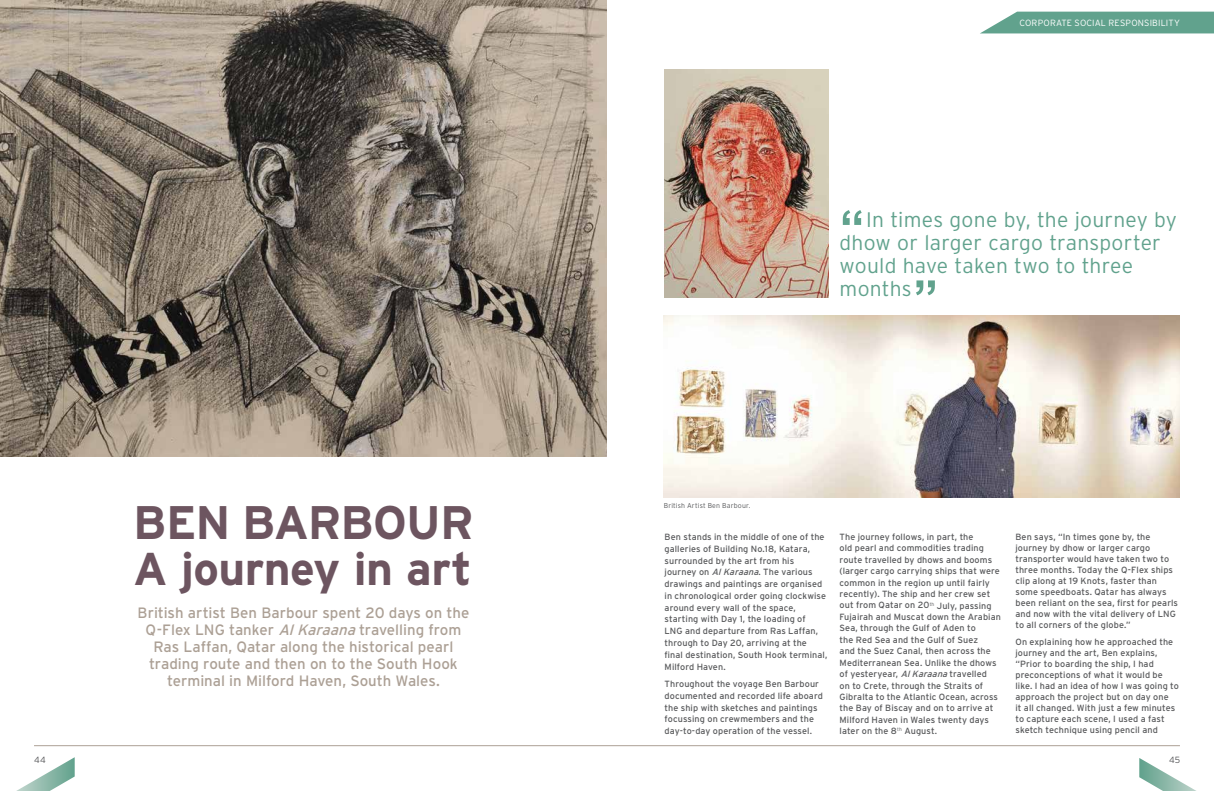
<style>
.page{position:relative;width:1214px;height:791px;background:#fff}
.page>*{position:absolute;margin:0;border:0;box-sizing:border-box;transform-origin:0 0}
.t1{font:700 50px "Arial";color:#61a28d}
.t2{font:700 47px "Interstate";color:#6d5560}
.t3{font:700 46px "Interstate";letter-spacing:-.01em;color:#6d5560}
.t4{font:300 21px/23px "Interstate";letter-spacing:.01em;color:#61a28d}
.t5{font:15px/17px "Interstate";color:#aca095;text-align:center}
.t6{font:9px/11.4px "Interstate";letter-spacing:.01em;color:#58595b}
.t7{font:300 9px "Interstate";letter-spacing:.02em;color:#fff}
.t8{font:300 9px "Interstate";color:#58595b}
.t9{font:300 7px "Interstate";letter-spacing:.025em;color:#58595b}
.s1{font-style:italic}
</style>
<div class="page">
<img style="left:663px;top:316px;width:516px;height:182px">
<img style="left:664px;top:69px;width:164px;height:228px">
<img style="left:0;top:0;width:607px;height:456px">
<svg style="left:981px;top:12px;width:232px;height:21px;background:#6ca995"></svg>
<svg style="left:16px;top:757px;width:59px;height:34px"></svg>
<svg style="left:1139px;top:758px;width:57px;height:33px"></svg>
<hr style="left:34px;top:745px;width:1145px;height:1px;background:#aca095">
<p class="t7" style="left:1019px;top:18px;width:162px">CORPORATE SOCIAL RESPONSi BILITY</p>
<h2 class="t2" style="left:133px;top:496px;width:174px">Ben Barbour</h2>
<h3 class="t3" style="left:133px;top:543px;width:340px">A journey in art</h3>
<h3 class="t5" style="left:137px;top:604px;width:333px">British artist Ben Barbour spent 20 days on the Q-Flex LNG tanker <span class="s1">AlKaraana</span> travelling from Ras Laffan, Qatar along the historical pearl trading route and then on to the South Hook terminal in Milford Haven, South Wales.</h3>
<h1 class="t1" style="left:839px;top:196px;width:26px">“</h1>
<h3 class="t4" style="left:839px;top:208px;width:339px;text-indent:27px">In times gone by, the journey by dhow or larger cargo transporter would have taken two to three months</h3>
<h1 class="t1" style="left:913px;top:266px;width:26px">”</h1>
<p class="t9" style="left:663px;top:501px;width:88px">British Artist Ben Barbour.</p>
<p class="t6" style="left:664px;top:531px;width:164px;line-height:11.8px">Ben stands in the middle of one of the galleries of Building No.18, Katara, surrounded by the art from his journey on <span class="s1">AlKaraana</span>. The various drawings and paintings are organised in chronological order going clockwise around every wall of the space, starting with Day 1, the loading of<br>LNG and departure from Ras Laffan, through to Day 20, arriving at the final destination, South Hook terminal, Milford Haven.</p>
<p class="t6" style="left:664px;top:678px;width:160px;line-height:11.8px">Throughout the voyage Ben Barbour documented and recorded life aboard the ship with sketches and paintings focussing on crewmembers and the day-to-day operation of the vessel.</p>
<p class="t6" style="left:839px;top:531px;width:163px">The journey follows, in part, the<br>old pearl and commodities trading route travelled by dhows and booms (larger cargo carrying ships that were common in the region up until fairly recently). The ship and her crew set out from Qatar on 20<sup>th</sup> July, passing Fujairah and Muscat down the Arabian Sea, through the Gulf of Aden to<br>the Red Sea and the Gulf of Suez<br>and the Suez Canal, then across the Mediterranean Sea. Unlike the dhows of yesteryear, <span class="s1">AlKaraana</span> travelled<br>on to Crete, through the Straits of Gibralta to the Atlantic Ocean, across the Bay of Biscay and on to arrive at Milford Haven in Wales twenty days later on the 8<sup>th</sup> August.</p>
<p class="t6" style="left:1015px;top:531px;width:164px;line-height:11px">Ben says, “In times gone by, the journey by dhow or larger cargo transporter would have taken two to three months. Today the Q-Flex ships clip along at 19 Knots, faster than some speedboats. Qatar has always been reliant on the sea, first for pearls and now with the vital delivery of LNG to all corners of the globe.”</p>
<p class="t6" style="left:1015px;top:636px;width:165px;line-height:11px">On explaining how he approached the journey and the art, Ben explains, “Prior to boarding the ship, I had preconceptions of what it would be like. I had an idea of how I was going to approach the project but on day one<br>it all changed. With just a few minutes to capture each scene, I used a fast sketch technique using pencil and</p>
<p class="t8" style="left:34px;top:754px;width:13px">44</p>
<p class="t8" style="left:1169px;top:754px;width:13px">45</p>
</div>
